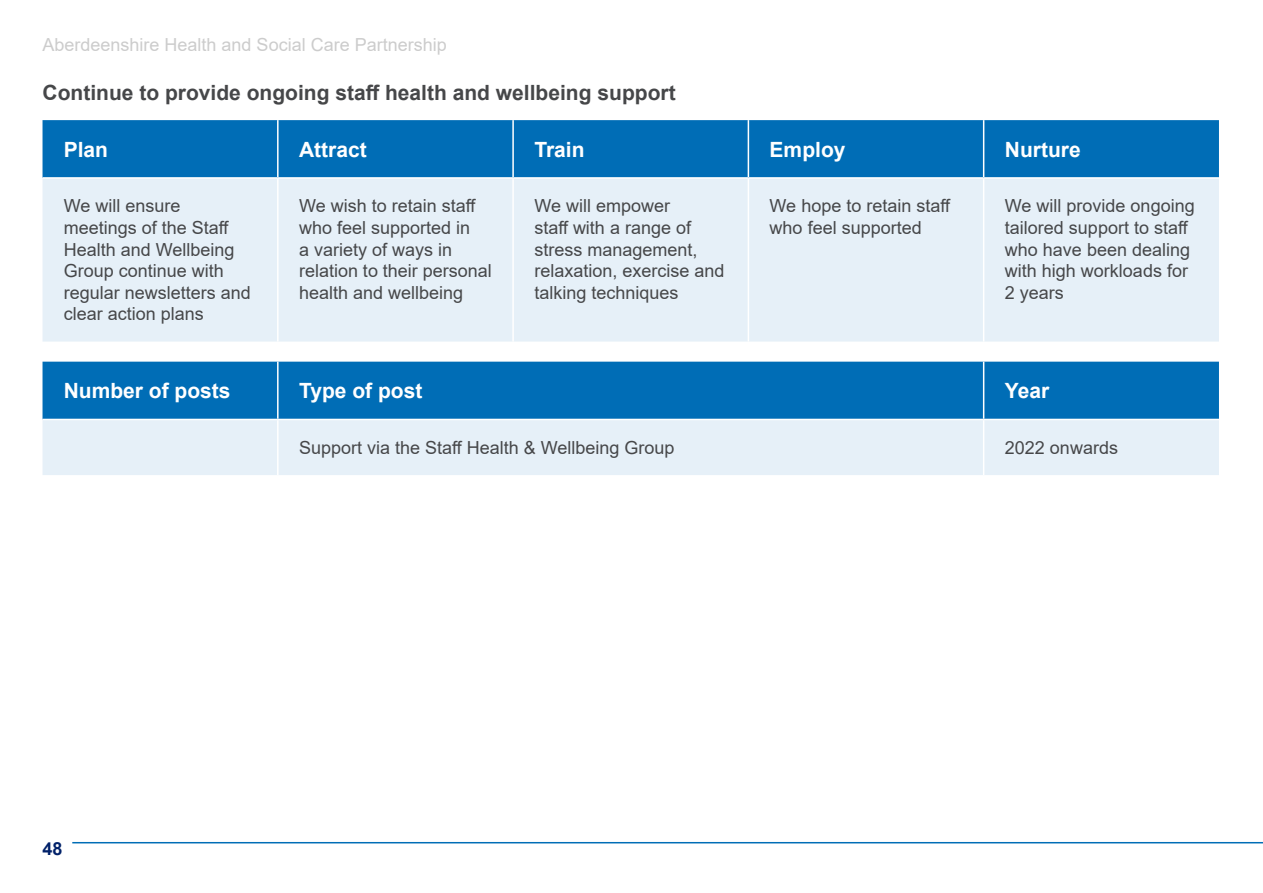
<style>
.page{position:relative;width:1263px;height:893px;background:#fff}
.page>*{position:absolute;margin:0;border:0;box-sizing:border-box;transform-origin:0 0}
.AHSCP_-_WFP_-_Case_S{font:700 21px "Arial";color:#fff}
.AHSCP_-_WFP_-_Sub_He{font:700 21px "Arial";color:#464749}
.AHSC_-_WFP_-_Body_Te{font:18px/21.6px "Arial";color:#464749}
.t1{font:18px "Arial";color:#ccc}
.t2{font:700 18px "Arial";color:#012169}
</style>
<div class="page">
<hr style="left:72px;top:842px;width:1191px;height:1px;background:#006db6">
<div style="left:43px;top:120px;width:1176px;height:57px;background:#006db6"></div>
<div style="left:43px;top:179px;width:1176px;height:163px;background:#e6f0f8"></div>
<hr style="left:277px;top:120px;width:2px;height:57px;background:#fff">
<hr style="left:512px;top:120px;width:2px;height:57px;background:#fff">
<hr style="left:748px;top:120px;width:1px;height:57px;background:#fff">
<hr style="left:983px;top:120px;width:1px;height:57px;background:#fff">
<hr style="left:277px;top:179px;width:2px;height:163px;background:#fff">
<hr style="left:512px;top:179px;width:2px;height:163px;background:#fff">
<hr style="left:748px;top:179px;width:1px;height:163px;background:#fff">
<hr style="left:983px;top:179px;width:1px;height:163px;background:#fff">
<div style="left:43px;top:362px;width:1176px;height:57px;background:#006db6"></div>
<div style="left:43px;top:420px;width:1176px;height:55px;background:#e6f0f8"></div>
<hr style="left:277px;top:362px;width:2px;height:57px;background:#fff">
<hr style="left:983px;top:362px;width:1px;height:57px;background:#fff">
<hr style="left:277px;top:420px;width:2px;height:55px;background:#fff">
<hr style="left:983px;top:420px;width:1px;height:55px;background:#fff">
<p class="t1" style="left:43px;top:32px;width:406px">Aberdeenshire Health and Social Care Partnership</p>
<p class="AHSCP_-_WFP_-_Sub_He" style="left:43px;top:78px;width:635px">Continue to provide ongoing staff health and wellbeing support</p>
<p class="AHSCP_-_WFP_-_Case_S" style="left:64px;top:134px;width:46px">Plan</p>
<p class="AHSCP_-_WFP_-_Case_S" style="left:299px;top:134px;width:69px">Attract</p>
<p class="AHSCP_-_WFP_-_Case_S" style="left:534px;top:134px;width:52px">Train</p>
<p class="AHSCP_-_WFP_-_Case_S" style="left:770px;top:134px;width:77px">Employ</p>
<p class="AHSCP_-_WFP_-_Case_S" style="left:1005px;top:134px;width:77px">Nurture</p>
<p class="AHSC_-_WFP_-_Body_Te" style="left:64px;top:195px;width:189px">We will ensure meetings of the Staff<br>Health and Wellbeing<br>Group continue with regular newsletters and clear action plans</p>
<p class="AHSC_-_WFP_-_Body_Te" style="left:299px;top:195px;width:194px">We wish to retain staff who feel supported in<br>a variety of ways in relation to their personal health and wellbeing</p>
<p class="AHSC_-_WFP_-_Body_Te" style="left:534px;top:195px;width:192px">We will empower<br>staff with a range of stress management, relaxation, exercise and talking techniques</p>
<p class="AHSC_-_WFP_-_Body_Te" style="left:770px;top:195px;width:183px">We hope to retain staff who feel supported</p>
<p class="AHSC_-_WFP_-_Body_Te" style="left:1005px;top:195px;width:191px">We will provide ongoing tailored support to staff who have been dealing with high workloads for<br>2 years</p>
<p class="AHSCP_-_WFP_-_Case_S" style="left:64px;top:376px;width:168px">Number of posts</p>
<p class="AHSCP_-_WFP_-_Case_S" style="left:299px;top:376px;width:125px">Type of post</p>
<p class="AHSCP_-_WFP_-_Case_S" style="left:1005px;top:376px;width:46px">Year</p>
<p class="AHSC_-_WFP_-_Body_Te" style="left:299px;top:437px;width:377px">Support via the Staff Health &amp; Wellbeing Group</p>
<p class="AHSC_-_WFP_-_Body_Te" style="left:1005px;top:437px;width:115px">2022 onwards</p>
<p class="t2" style="left:43px;top:836px;width:22px">48</p>
</div>
